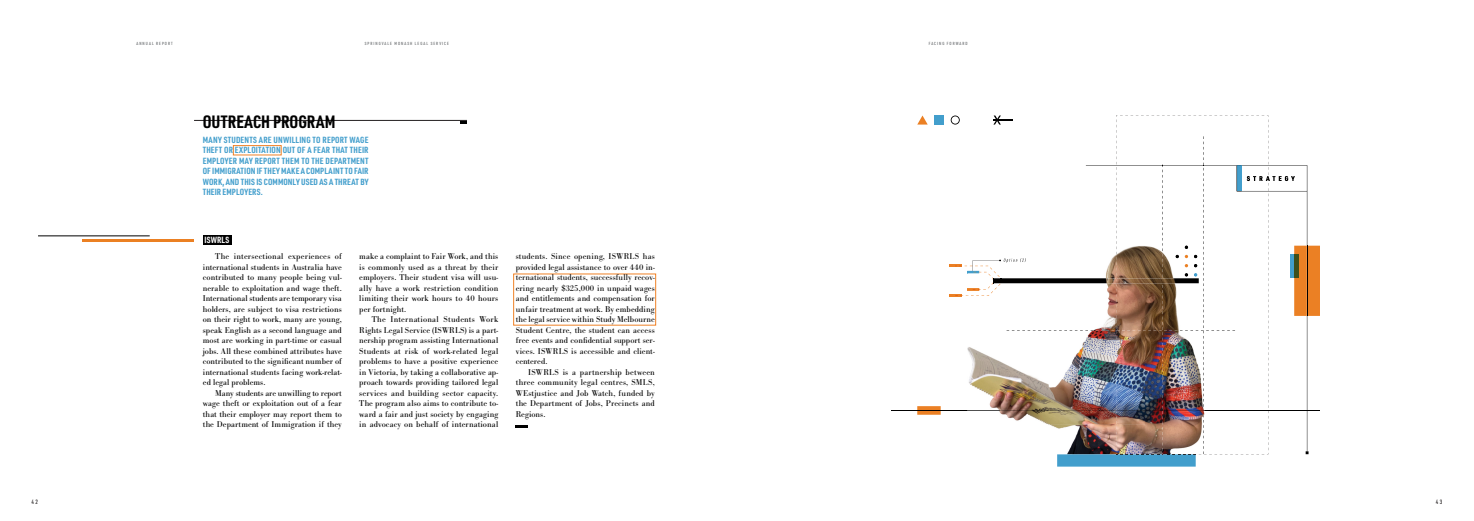
<style>
.page{position:relative;width:1474px;height:521px;background:#fff}
.page>*{position:absolute;margin:0;border:0;box-sizing:border-box;transform-origin:0 0}
.t1{font:700 17.5px "URWDIN Cond";letter-spacing:.005em;color:#000}
.t2{font:8.75px/10.5px "Bodoni URW";letter-spacing:.01em;color:#000;text-align:justify}
.t3{font:700 8.75px/10.5px "URWDIN Cond";letter-spacing:.01em;color:#429ecc;text-align:justify}
.t4{font:700 8.75px "URWDIN Cond";letter-spacing:.02em;color:#fff}
.t5{font:500 6.12px "URWDIN Cond";color:#231f20}
.t6{font:500 4.38px "URWDIN Cond";letter-spacing:.235em;color:#626568}
</style>
<div class="page">
<hr style="left:82px;top:239px;width:111px;height:2px;background:#eb8023">
<svg style="left:515px;top:425px;width:12px;height:2px"></svg>
<hr style="left:194px;top:120px;width:273px;height:1px;background:#231f20">
<svg style="left:461px;top:121px;width:6px;height:2px"></svg>
<div style="left:233px;top:145px;width:48px;height:10px;border:1px solid #ef8227"></div>
<div style="left:203px;top:235px;width:28px;height:10px;background:#000"></div>
<hr style="left:38px;top:236px;width:112px;height:1px;background:#000">
<svg style="left:917px;top:406px;width:23px;height:9px"></svg>
<hr style="left:891px;top:410px;width:428px;height:1px;background:#000">
<svg style="left:917px;top:115px;width:10px;height:10px"></svg>
<div style="left:934px;top:115px;width:9px;height:10px;background:#429ecc"></div>
<svg style="left:950px;top:115px;width:9px;height:10px"></svg>
<svg style="left:993px;top:115px;width:19px;height:10px"></svg>
<img style="left:967px;top:258px;width:90px;height:153px">
<img style="left:1048px;top:424px;width:9px;height:4px">
<img style="left:1001px;top:278px;width:56px;height:5px">
<img style="left:1006px;top:330px;width:51px;height:1px">
<img style="left:1057px;top:115px;width:262px;height:352px">
<svg style="left:949px;top:260px;width:52px;height:37px"></svg>
<img style="left:1003px;top:258px;width:22px;height:5px">
<p class="t6" style="left:136px;top:40px;width:38px">ANNUAL REPORT</p>
<p class="t6" style="left:365px;top:40px;width:86px">SPRINGVALE MONASH LEGAL SERVICE</p>
<p class="t6" style="left:928px;top:40px;width:40px">FACING FORWARD</p>
<p class="t1" style="left:203px;top:110px;width:134px">OUTREACH PROGRAM</p>
<p class="t3" style="left:203px;top:134px;width:167px">MANY STUDENTS ARE UNWILLING TO REPORT WAGE THEFT OR EXPLOITATION OUT OF A FEAR THAT THEIR EMPLOYER MAY REPORT THEM TO THE DEPARTMENT OF IMMIGRATION IF THEY MAKE A COMPLAINT TO FAIR WORK, AND THIS IS COMMONLY USED AS A THREAT BY THEIR EMPLOYERS.</p>
<p class="t4" style="left:205px;top:234px;width:26px">ISWRLS</p>
<p class="t2" style="left:203px;top:251px;width:140px;text-indent:12px">The intersectional experiences of international students in Australia have contributed to many people being vul&shy;nerable to exploitation and wage theft.<br>International students are temporary visa holders, are subject to visa restrictions on their right to work, many are young, speak English as a second language and most are working in part-time or casual jobs. All these combined attributes have contributed to the significant number of international students facing work-relat&shy;ed legal problems.</p>
<p class="t2" style="left:203px;top:388px;width:140px;text-indent:12px">Many students are unwilling to report wage theft or exploitation out of a fear that their employer may report them to the Department of Immigration if they</p>
<p class="t2" style="left:359px;top:251px;width:140px">make a complaint to Fair Work, and this is commonly used as a threat by their employers. Their student visa will usu&shy;ally have a work restriction condition limiting their work hours to 40 hours per fortnight.</p>
<p class="t2" style="left:359px;top:314px;width:140px;text-indent:12px">The International Students Work Rights Legal Service (ISWRLS) is a part&shy;nership program assisting International Students at risk of work-related legal problems to have a positive experience in Victoria, by taking a collaborative ap&shy;proach towards providing tailored legal services and building sector capacity.<br>The program also aims to contribute to&shy;ward a fair and just society by engaging in advocacy on behalf of international</p>
<p class="t2" style="left:516px;top:251px;width:140px">students. Since opening, ISWRLS has provided legal assistance to over 440 in&shy;ternational students, successfully recov&shy;ering nearly $325,000 in unpaid wages and entitlements and compensation for unfair treatment at work. By embedding the legal service within Study Melbourne Student Centre, the student can access free events and confidential support ser&shy;vices. ISWRLS is accessible and client&shy;centered.</p>
<p class="t2" style="left:516px;top:367px;width:140px;text-indent:12px">ISWRLS is a partnership between three community legal centres, SMLS, WEstjustice and Job Watch, funded by the Department of Jobs, Precincts and Regions.</p>
<p class="t5" style="left:32px;top:498px;width:8px">42</p>
<p class="t5" style="left:1435px;top:498px;width:8px">43</p>
</div>
